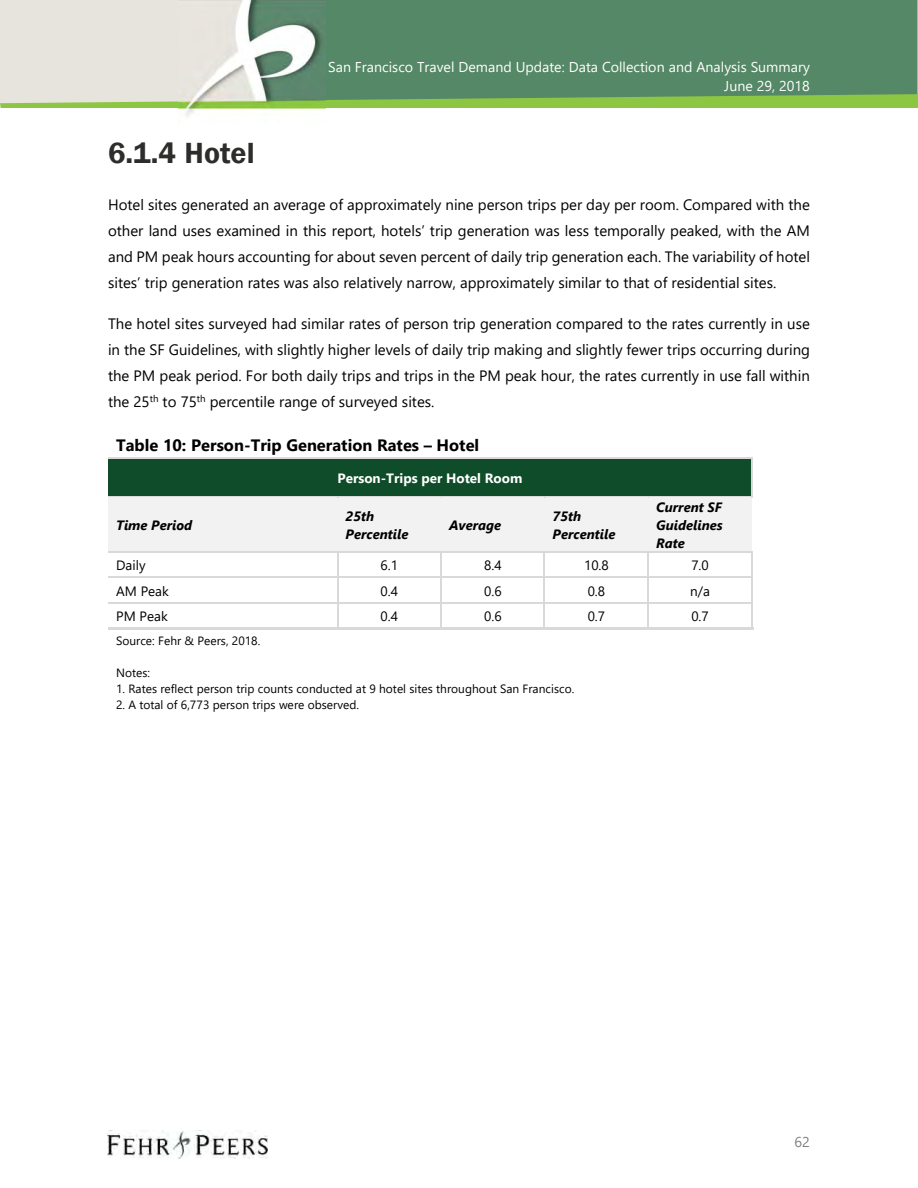
<style>
.page{position:relative;width:918px;height:1188px;background:#fff}
.page>*{position:absolute;margin:0;border:0;box-sizing:border-box;transform-origin:0 0}
.t1{font:600 30px "Franklin Gothic";color:#2d2d2c}
.t2{font:700 16.5px "Segoe UI";color:#000}
.t3{font:15px/26px "Segoe UI";color:#000;text-align:justify}
.t4{font:14.25px/19px "Segoe UI";color:#fff;text-align:right}
.t5{font:14.25px "Segoe UI";color:#808080}
.t6{font:italic 700 13.5px/18px "Segoe UI";color:#000}
.t7{font:13.5px "Segoe UI";color:#000}
.t8{font:700 13.5px "Segoe UI";color:#fff}
.t9{font:12px "Segoe UI";color:#000}
</style>
<div class="page">
<svg style="left:0;top:0;width:918px;height:108px;background:#7aa17d"></svg>
<img style="left:108px;top:1131px;width:159px;height:28px">
<img style="left:179px;top:0;width:146px;height:117px">
<div style="left:108px;top:459px;width:643px;height:37px;background:#0f4c29"></div>
<hr style="left:108px;top:458px;width:643px;height:1px;background:#d9d9d9">
<hr style="left:751px;top:458px;width:2px;height:38px;background:#d9d9d9">
<div style="left:108px;top:498px;width:230px;height:54px;background:#f2f2f2"></div>
<div style="left:338px;top:498px;width:103px;height:54px;background:#f2f2f2"></div>
<div style="left:441px;top:498px;width:103px;height:54px;background:#f2f2f2"></div>
<div style="left:544px;top:498px;width:104px;height:54px;background:#f2f2f2"></div>
<div style="left:648px;top:498px;width:104px;height:54px;background:#f2f2f2"></div>
<hr style="left:108px;top:496px;width:230px;height:2px;background:#d9d9d9">
<hr style="left:338px;top:496px;width:103px;height:2px;background:#d9d9d9">
<hr style="left:441px;top:496px;width:103px;height:2px;background:#d9d9d9">
<hr style="left:546px;top:496px;width:102px;height:2px;background:#d9d9d9">
<hr style="left:648px;top:496px;width:103px;height:2px;background:#d9d9d9">
<hr style="left:108px;top:552px;width:229px;height:1px;background:#d9d9d9">
<hr style="left:338px;top:552px;width:102px;height:1px;background:#d9d9d9">
<hr style="left:442px;top:552px;width:102px;height:1px;background:#d9d9d9">
<hr style="left:545px;top:552px;width:103px;height:1px;background:#d9d9d9">
<hr style="left:649px;top:552px;width:102px;height:1px;background:#d9d9d9">
<hr style="left:440px;top:553px;width:2px;height:24px;background:#d9d9d9">
<hr style="left:751px;top:553px;width:2px;height:24px;background:#d9d9d9">
<hr style="left:108px;top:577px;width:229px;height:1px;background:#d9d9d9">
<hr style="left:338px;top:577px;width:102px;height:1px;background:#d9d9d9">
<hr style="left:442px;top:577px;width:102px;height:1px;background:#d9d9d9">
<hr style="left:545px;top:577px;width:103px;height:1px;background:#d9d9d9">
<hr style="left:649px;top:577px;width:102px;height:1px;background:#d9d9d9">
<hr style="left:440px;top:578px;width:2px;height:24px;background:#d9d9d9">
<hr style="left:751px;top:578px;width:2px;height:24px;background:#d9d9d9">
<hr style="left:108px;top:602px;width:229px;height:1px;background:#d9d9d9">
<hr style="left:338px;top:602px;width:102px;height:1px;background:#d9d9d9">
<hr style="left:442px;top:602px;width:102px;height:1px;background:#d9d9d9">
<hr style="left:545px;top:602px;width:103px;height:1px;background:#d9d9d9">
<hr style="left:649px;top:602px;width:102px;height:1px;background:#d9d9d9">
<svg style="left:337px;top:552px;width:1px;height:75px"></svg>
<hr style="left:440px;top:603px;width:2px;height:24px;background:#d9d9d9">
<svg style="left:544px;top:552px;width:1px;height:75px"></svg>
<svg style="left:648px;top:552px;width:1px;height:75px"></svg>
<hr style="left:751px;top:603px;width:2px;height:24px;background:#d9d9d9">
<hr style="left:108px;top:627px;width:438px;height:2px;background:#d9d9d9">
<hr style="left:546px;top:627px;width:102px;height:2px;background:#d9d9d9">
<hr style="left:648px;top:627px;width:105px;height:2px;background:#d9d9d9">
<p class="t4" style="left:328px;top:57px;width:483px">San Francisco Travel Demand Update: Data Collection and Analysis Summary<br>June 29, 2018</p>
<h1 class="t1" style="left:108px;top:135px;width:148px">6.1.4 Hotel</h1>
<p class="t3" style="left:108px;top:191px;width:704px">Hotel sites generated an average of approximately nine person trips per day per room. Compared with the other land uses examined in this report, hotels’ trip generation was less temporally peaked, with the AM and PM peak hours accounting for about seven percent of daily trip generation each. The variability of hotel sites’ trip generation rates was also relatively narrow, approximately similar to that of residential sites.</p>
<p class="t3" style="left:108px;top:310px;width:704px">The hotel sites surveyed had similar rates of person trip generation compared to the rates currently in use in the SF Guidelines, with slightly higher levels of daily trip making and slightly fewer trips occurring during the PM peak period. For both daily trips and trips in the PM peak hour, the rates currently in use fall within the 25<sup>th</sup> to 75<sup>th</sup> percentile range of surveyed sites.</p>
<p class="t2" style="left:116px;top:434px;width:365px">Table 10: Person-Trip Generation Rates – Hotel</p>
<p class="t8" style="left:337px;top:469px;width:187px">Person-Trips per Hotel Room</p>
<p class="t6" style="left:116px;top:516px;width:78px">Time Period</p>
<p class="t6" style="left:346px;top:507px;width:64px">25th<br>Percentile</p>
<p class="t6" style="left:449px;top:516px;width:54px">Average</p>
<p class="t6" style="left:553px;top:507px;width:64px">75th<br>Percentile</p>
<p class="t6" style="left:656px;top:498px;width:68px;text-align:justify">Current SF Guidelines Rate</p>
<p class="t7" style="left:116px;top:556px;width:31px">Daily</p>
<p class="t7" style="left:381px;top:556px;width:19px">6.1</p>
<p class="t7" style="left:484px;top:556px;width:19px">8.4</p>
<p class="t7" style="left:584px;top:556px;width:26px">10.8</p>
<p class="t7" style="left:691px;top:556px;width:19px">7.0</p>
<p class="t7" style="left:116px;top:581px;width:54px">AM Peak</p>
<p class="t7" style="left:381px;top:581px;width:19px">0.4</p>
<p class="t7" style="left:484px;top:581px;width:19px">0.6</p>
<p class="t7" style="left:588px;top:581px;width:19px">0.8</p>
<p class="t7" style="left:690px;top:581px;width:21px">n/a</p>
<p class="t7" style="left:116px;top:606px;width:53px">PM Peak</p>
<p class="t7" style="left:381px;top:606px;width:19px">0.4</p>
<p class="t7" style="left:484px;top:606px;width:19px">0.6</p>
<p class="t7" style="left:588px;top:606px;width:19px">0.7</p>
<p class="t7" style="left:691px;top:606px;width:19px">0.7</p>
<p class="t9" style="left:116px;top:632px;width:146px">Source: Fehr &amp; Peers, 2018.</p>
<p class="t9" style="left:116px;top:664px;width:35px">Notes:</p>
<p class="t9" style="left:116px;top:680px;width:460px">1. Rates reflect person trip counts conducted at 9 hotel sites throughout San Francisco.</p>
<p class="t9" style="left:116px;top:696px;width:244px">2. A total of 6,773 person trips were observed.</p>
<p class="t5" style="left:795px;top:1131px;width:17px">62</p>
</div>
